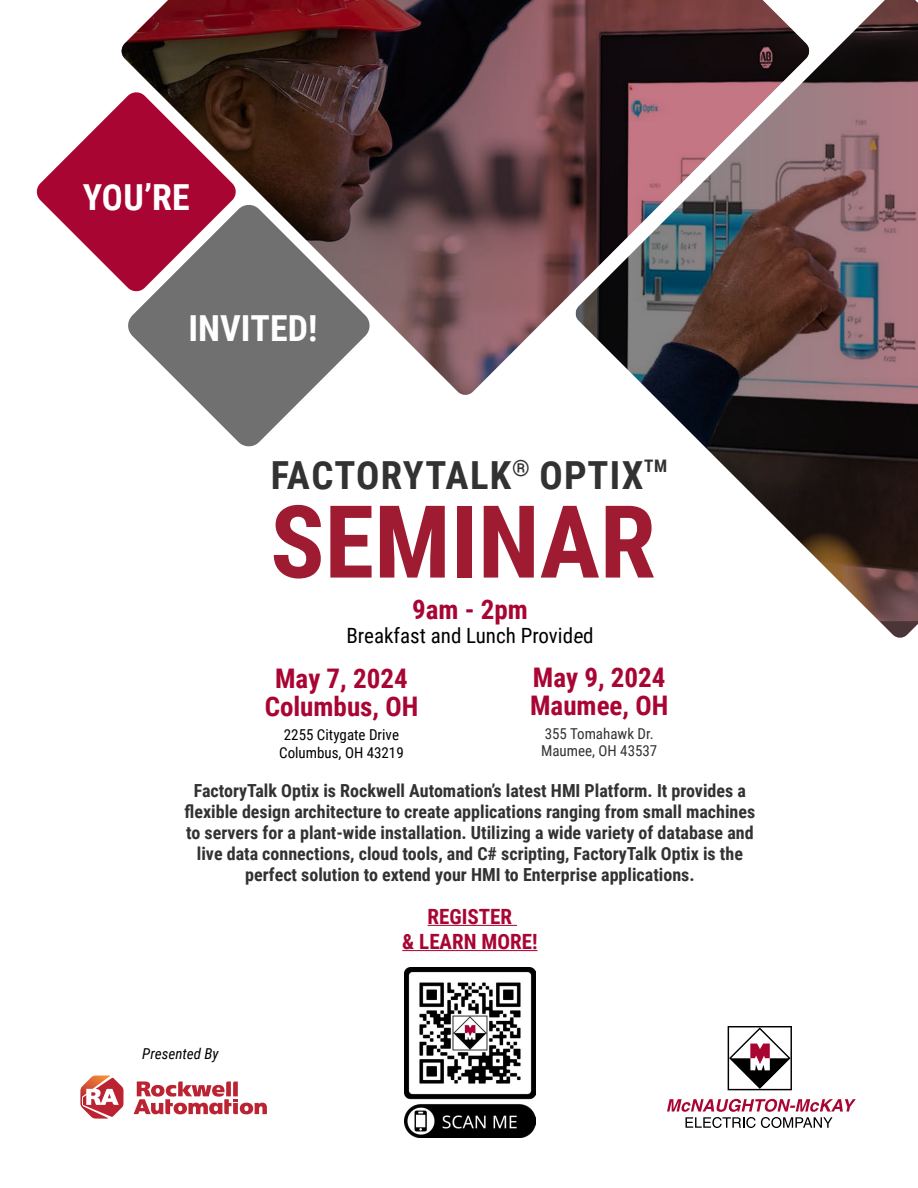
<style>
.page{position:relative;width:918px;height:1188px;background:#fff}
.page>*{position:absolute;margin:0;border:0;box-sizing:border-box;transform-origin:0 0}
.t1{font:700 100.8px "Roboto Condensed";color:#9e1b32}
.t2{font:700 38.7px "Roboto Condensed";letter-spacing:.035em;color:#323232}
.t3{font:700 35.85px "Roboto Condensed";color:#fff}
.t4{font:700 27px/28px "Roboto Condensed";color:#a90533;text-align:center}
.t5{font:21px "Roboto Condensed";color:#000}
.t6{font:700 21px/25.2px "Roboto Condensed";color:#a90533;text-align:center}
.t7{font:700 18px/21px "Roboto Condensed";color:#323232;text-align:center}
.t8{font:700 17.25px "Roboto Condensed";color:#323232}
.t9{font:15px/17.4px "Roboto Condensed";color:#000;text-align:center}
.t10{font:15px/17.4px "Roboto Condensed";color:#323232}
.t11{font:italic 15px "Roboto Condensed";color:#000}
</style>
<div class="page">
<svg style="left:192px;top:396px;width:113px;height:51px;fill:#707070"></svg>
<svg style="left:36px;top:102px;width:85px;height:179px"></svg>
<img style="left:404px;top:967px;width:131px;height:170px">
<hr style="left:428px;top:925px;width:89px;height:1px;background:#a90533">
<hr style="left:402px;top:950px;width:136px;height:1px;background:#a90533">
<svg style="left:728px;top:1026px;width:64px;height:64px"></svg>
<svg style="left:667px;top:1099px;width:189px;height:29px"></svg>
<svg style="left:134px;top:1081px;width:133px;height:33px"></svg>
<svg style="left:80px;top:1076px;width:43px;height:43px"></svg>
<svg style="left:654px;top:0;width:264px;height:638px"></svg>
<svg style="left:121px;top:0;width:689px;height:396px"></svg>
<h3 class="t3" style="left:83px;top:172px;width:108px">YOU’RE</h3>
<h3 class="t3" style="left:189px;top:303px;width:130px">INVITED!</h3>
<h2 class="t2" style="left:271px;top:448px;width:374px">FACTORYTALK<sup>®</sup> OPTIX</h2>
<p class="t8" style="left:644px;top:454px;width:25px">TM</p>
<h1 class="t1" style="left:270px;top:471px;width:387px">SEMINAR</h1>
<h3 class="t4" style="left:412px;top:595px;width:117px">9am - 2pm</h3>
<p class="t5" style="left:346px;top:621px;width:249px">Breakfast and Lunch Provided</p>
<h3 class="t4" style="left:265px;top:664px;width:155px">May 7, 2024<br>Columbus, OH</h3>
<p class="t9" style="left:279px;top:726px;width:126px">2255 Citygate Drive<br>Columbus, OH 43219</p>
<h3 class="t4" style="left:530px;top:662px;width:140px;text-align:left">May 9, 2024<br>Maumee, OH</h3>
<p class="t10" style="left:541px;top:724px;width:118px">355 Tomahawk Dr.<br>Maumee, OH 43537</p>
<p class="t7" style="left:185px;top:779px;width:572px">FactoryTalk Optix is Rockwell Automation’s latest HMI Platform. It provides a flexible design architecture to create applications ranging from small machines to servers for a plant-wide installation. Utilizing a wide variety of database and live data connections, cloud tools, and C# scripting, FactoryTalk Optix is the perfect solution to extend your HMI to Enterprise applications.</p>
<p class="t11" style="left:142px;top:1043px;width:78px">Presented By</p>
<p class="t6" style="left:402px;top:903px;width:137px">REGISTER<br>&amp; LEARN MORE!</p>
</div>
